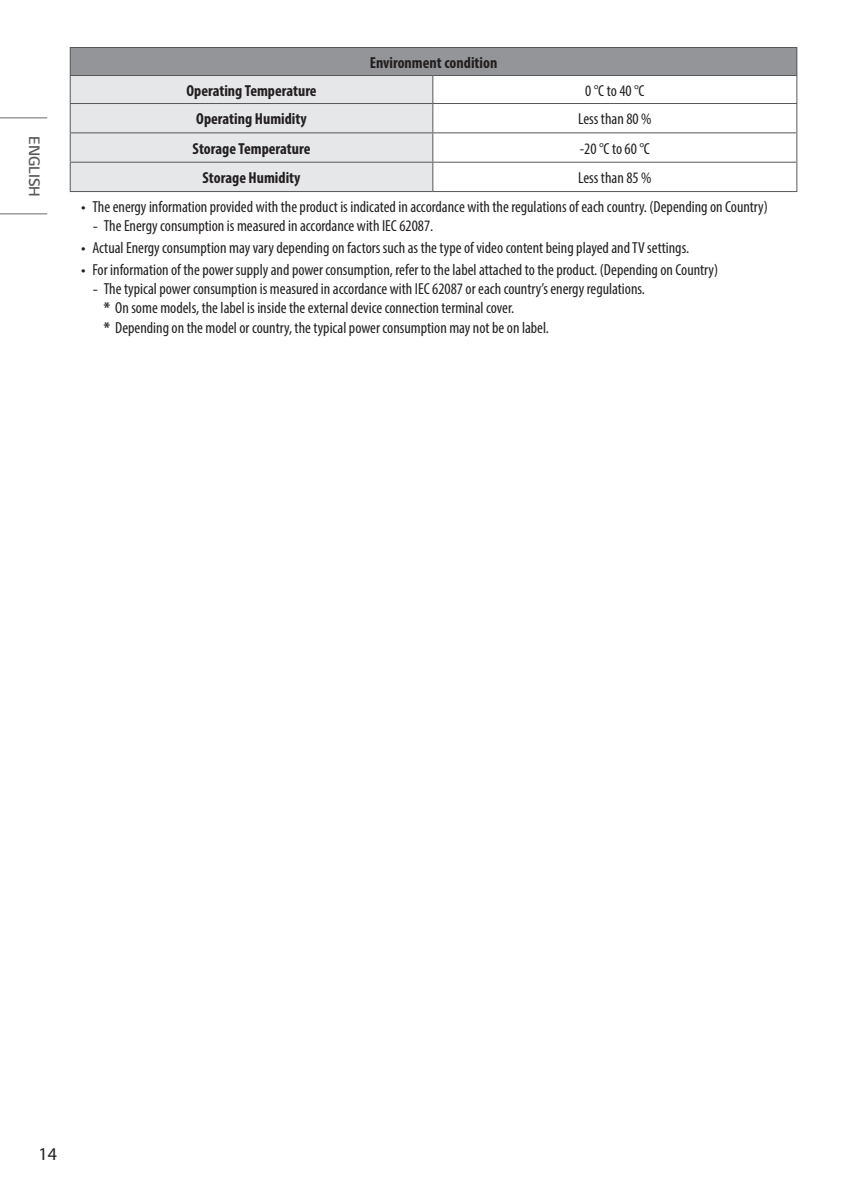
<style>
.page{position:relative;width:843px;height:1194px;background:#fff}
.page>*{position:absolute;margin:0;border:0;box-sizing:border-box;transform-origin:0 0}
.t1{font:18px "Myriad Pro";color:#231f20}
.Body_Center{font:condensed 16px "Myriad Pro";color:#231f20}
.Body_Bold_Center{font:700 condensed 16px "Myriad Pro";color:#231f20}
.Body_Center-2{font:700 condensed 16px "Myriad Pro";color:#231f20}
.t2{font:600 16px "LG Smart";color:#57585a}
.s1{font-family:"LG Smart";font-stretch:normal}
.s2{font-weight:700}
</style>
<div class="page">
<hr style="left:0;top:117px;width:47px;height:1px;background:#6c6d70">
<hr style="left:0;top:213px;width:47px;height:1px;background:#6c6d70">
<div style="left:70px;top:48px;width:726px;height:28px;background:#939598"></div>
<div style="left:71px;top:76px;width:361px;height:115px;background:#e6e7e9"></div>
<hr style="left:70px;top:75px;width:363px;height:1px;background:#57585a">
<hr style="left:70px;top:47px;width:363px;height:1px;background:#57585a">
<hr style="left:433px;top:47px;width:364px;height:1px;background:#57585a">
<hr style="left:433px;top:75px;width:364px;height:1px;background:#57585a">
<hr style="left:433px;top:103px;width:364px;height:1px;background:#57585a">
<hr style="left:433px;top:132px;width:364px;height:1px;background:#57585a">
<hr style="left:433px;top:162px;width:364px;height:1px;background:#57585a">
<svg style="left:796px;top:48px;width:1px;height:143px"></svg>
<hr style="left:433px;top:191px;width:364px;height:1px;background:#57585a">
<hr style="left:70px;top:103px;width:363px;height:1px;background:#57585a">
<hr style="left:70px;top:132px;width:363px;height:1px;background:#57585a">
<hr style="left:70px;top:162px;width:363px;height:1px;background:#57585a">
<svg style="left:70px;top:48px;width:1px;height:143px"></svg>
<svg style="left:432px;top:76px;width:1px;height:115px"></svg>
<hr style="left:70px;top:191px;width:363px;height:1px;background:#57585a">
<p class="t2" style="left:45px;top:136px;width:62px;rotate:90deg">ENGLISH</p>
<p class="Body_Center-2" style="left:369px;top:52px;width:129px">Environment condition</p>
<p class="Body_Bold_Center" style="left:186px;top:80px;width:132px">Operating Temperature</p>
<p class="Body_Center" style="left:585px;top:81px;width:61px">0 °C to 40 °C</p>
<p class="Body_Bold_Center" style="left:196px;top:109px;width:112px">Operating Humidity</p>
<p class="Body_Center" style="left:578px;top:109px;width:75px">Less than 80 %</p>
<p class="Body_Bold_Center" style="left:193px;top:138px;width:119px">Storage Temperature</p>
<p class="Body_Center" style="left:579px;top:139px;width:72px">-20 °C to 60 °C</p>
<p class="Body_Bold_Center" style="left:202px;top:168px;width:99px">Storage Humidity</p>
<p class="Body_Center" style="left:578px;top:168px;width:75px">Less than 85 %</p>
<p class="Body_Center" style="left:81px;top:197px;width:688px"><span class="s1">•</span> The energy information provided with the product is indicated in accordance with the regulations of each country. (Depending on Country)</p>
<p class="Body_Center" style="left:92px;top:216px;width:342px"><span class="s1">-</span> The Energy consumption is measured in accordance with IEC 62087.</p>
<p class="Body_Center" style="left:81px;top:238px;width:609px"><span class="s1">•</span> Actual Energy consumption may vary depending on factors such as the type of video content being played and TV settings.</p>
<p class="Body_Center" style="left:81px;top:260px;width:638px"><span class="s1">•</span> For information of the power supply and power consumption, refer to the label attached to the product. (Depending on Country)</p>
<p class="Body_Center" style="left:92px;top:279px;width:554px"><span class="s1">-</span> The typical power consumption is measured in accordance with IEC 62087 or each country’s energy regulations.</p>
<p class="Body_Center" style="left:104px;top:298px;width:412px"><span class="s2">*</span> On some models, the label is inside the external device connection terminal cover.</p>
<p class="Body_Center" style="left:104px;top:318px;width:446px"><span class="s2">*</span> Depending on the model or country, the typical power consumption may not be on label.</p>
<p class="t1" style="left:39px;top:1143px;width:20px">14</p>
</div>
